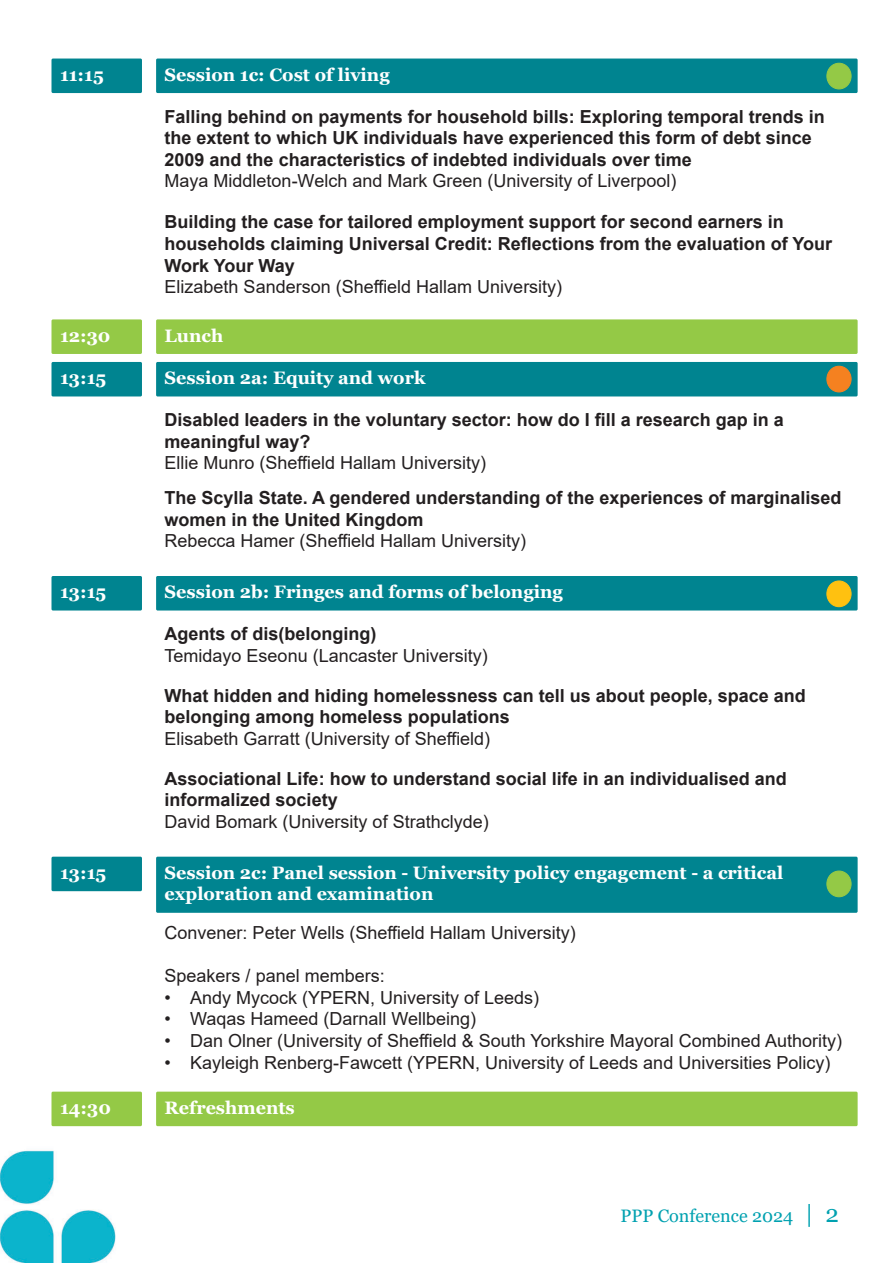
<style>
.page{position:relative;width:893px;height:1263px;background:#fff}
.page>*{position:absolute;margin:0;border:0;box-sizing:border-box;transform-origin:0 0}
.Sub-heading{font:700 18px/21.6px "Arial";color:#231f20}
.Sub-heading-2{font:18px "Arial";color:#231f20}
.Session_heading_time{font:700 18px/21.6px "Georgia";color:#fff}
.Non-session_time{font:700 18px "Georgia";color:#fff}
.t1{font:18px "Georgia";color:#00a1b0}
.s1{font-size:24px}
</style>
<div class="page">
<img style="left:0;top:856px;width:799px;height:407px">
<hr style="left:138px;top:859px;width:3px;height:61px;background:#fff">
<hr style="left:157px;top:859px;width:3px;height:61px;background:#fff">
<hr style="left:138px;top:920px;width:3px;height:161px;background:#fff">
<hr style="left:157px;top:920px;width:3px;height:161px;background:#fff">
<hr style="left:139px;top:1093px;width:20px;height:3px;background:#fff">
<hr style="left:138px;top:1096px;width:3px;height:39px;background:#fff">
<hr style="left:157px;top:1096px;width:3px;height:39px;background:#fff">
<hr style="left:54px;top:1135px;width:85px;height:3px;background:#fff">
<hr style="left:139px;top:1135px;width:20px;height:3px;background:#fff">
<hr style="left:159px;top:1135px;width:698px;height:3px;background:#fff">
<div style="left:51px;top:59px;width:91px;height:34px;background:#008490;border-radius:2px"></div>
<div style="left:156px;top:59px;width:702px;height:34px;background:#008490;border-radius:2px"></div>
<div style="left:51px;top:319px;width:91px;height:35px;background:#94c946;border-radius:2px"></div>
<div style="left:156px;top:319px;width:702px;height:35px;background:#94c946;border-radius:2px"></div>
<div style="left:51px;top:362px;width:91px;height:34px;background:#008490;border-radius:2px"></div>
<div style="left:156px;top:362px;width:702px;height:34px;background:#008490;border-radius:2px"></div>
<div style="left:51px;top:576px;width:91px;height:34px;background:#008490;border-radius:2px"></div>
<div style="left:156px;top:576px;width:702px;height:34px;background:#008490;border-radius:2px"></div>
<div style="left:51px;top:857px;width:91px;height:34px;background:#008490;border-radius:2px"></div>
<div style="left:156px;top:857px;width:702px;height:56px;background:#008490;border-radius:2px"></div>
<div style="left:51px;top:1092px;width:91px;height:34px;background:#94c946;border-radius:2px"></div>
<div style="left:156px;top:1092px;width:702px;height:34px;background:#94c946;border-radius:2px"></div>
<div style="left:827px;top:366px;width:24px;height:26px;background:#f58120;border-radius:50%"></div>
<div style="left:826px;top:366px;width:26px;height:26px;border:1px solid #f58120;border-radius:50%"></div>
<div style="left:827px;top:581px;width:24px;height:26px;background:#ffc110;border-radius:50%"></div>
<div style="left:826px;top:580px;width:26px;height:27px;border:1px solid #ffc110;border-radius:50%"></div>
<div style="left:827px;top:871px;width:24px;height:26px;background:#94c946;border-radius:50%"></div>
<div style="left:826px;top:870px;width:26px;height:27px;border:1px solid #95c945;border-radius:50%"></div>
<div style="left:827px;top:63px;width:24px;height:26px;background:#94c946;border-radius:50%"></div>
<div style="left:826px;top:63px;width:26px;height:26px;border:1px solid #95c945;border-radius:50%"></div>
<p class="Session_heading_time" style="left:60px;top:64px;width:45px">11:15</p>
<p class="Session_heading_time" style="left:165px;top:64px;width:227px">Session 1c: Cost of living</p>
<p class="Sub-heading" style="left:165px;top:106px;width:662px">Falling behind on payments for household bills: Exploring temporal trends in the extent to which UK individuals have experienced this form of debt since<br>2009 and the characteristics of indebted individuals over time</p>
<p class="Sub-heading-2" style="left:165px;top:169px;width:513px">Maya Middleton-Welch and Mark Green (University of Liverpool)</p>
<p class="Sub-heading" style="left:165px;top:211px;width:669px">Building the case for tailored employment support for second earners in households claiming Universal Credit: Reflections from the evaluation of Your<br>Work Your Way</p>
<p class="Sub-heading-2" style="left:165px;top:274px;width:399px">Elizabeth Sanderson (Sheffield Hallam University)</p>
<p class="Non-session_time" style="left:60px;top:324px;width:52px">12:30</p>
<p class="Non-session_time" style="left:165px;top:324px;width:60px">Lunch</p>
<p class="Session_heading_time" style="left:60px;top:367px;width:48px">13:15</p>
<p class="Session_heading_time" style="left:165px;top:367px;width:262px">Session 2a: Equity and work</p>
<p class="Sub-heading" style="left:165px;top:409px;width:621px">Disabled leaders in the voluntary sector: how do I fill a research gap in a meaningful way?</p>
<p class="Sub-heading-2" style="left:165px;top:451px;width:323px">Ellie Munro (Sheffield Hallam University)</p>
<p class="Sub-heading" style="left:165px;top:487px;width:678px">The Scylla State. A gendered understanding of the experiences of marginalised women in the United Kingdom</p>
<p class="Sub-heading-2" style="left:165px;top:528px;width:363px">Rebecca Hamer (Sheffield Hallam University)</p>
<p class="Session_heading_time" style="left:60px;top:581px;width:48px">13:15</p>
<p class="Session_heading_time" style="left:165px;top:581px;width:400px">Session 2b: Fringes and forms of belonging</p>
<p class="Sub-heading" style="left:165px;top:623px;width:214px">Agents of dis(belonging)</p>
<p class="Sub-heading-2" style="left:165px;top:643px;width:325px">Temidayo Eseonu (Lancaster University)</p>
<p class="Sub-heading" style="left:165px;top:685px;width:643px">What hidden and hiding homelessness can tell us about people, space and belonging among homeless populations</p>
<p class="Sub-heading-2" style="left:165px;top:726px;width:327px">Elisabeth Garratt (University of Sheffield)</p>
<p class="Sub-heading" style="left:165px;top:768px;width:624px">Associational Life: how to understand social life in an individualised and informalized society</p>
<p class="Sub-heading-2" style="left:165px;top:809px;width:326px">David Bomark (University of Strathclyde)</p>
<p class="Session_heading_time" style="left:60px;top:862px;width:48px">13:15</p>
<p class="Session_heading_time" style="left:165px;top:862px;width:620px">Session 2c: Panel session - University policy engagement - a critical exploration and examination</p>
<p class="Sub-heading-2" style="left:165px;top:920px;width:413px">Convener: Peter Wells (Sheffield Hallam University)</p>
<p class="Sub-heading-2" style="left:165px;top:963px;width:222px">Speakers / panel members:</p>
<p class="Sub-heading-2" style="left:165px;top:985px;width:376px">• Andy Mycock (YPERN, University of Leeds)</p>
<p class="Sub-heading-2" style="left:165px;top:1007px;width:313px">• Waqas Hameed (Darnall Wellbeing)</p>
<p class="Sub-heading-2" style="left:165px;top:1028px;width:679px">• Dan Olner (University of Sheffield &amp; South Yorkshire Mayoral Combined Authority)</p>
<p class="Sub-heading-2" style="left:165px;top:1050px;width:667px">• Kayleigh Renberg-Fawcett (YPERN, University of Leeds and Universities Policy)</p>
<p class="Non-session_time" style="left:60px;top:1096px;width:52px">14:30</p>
<p class="Non-session_time" style="left:165px;top:1096px;width:132px">Refreshments</p>
<p class="t1" style="left:620px;top:1204px;width:220px">PPP Conference 2024 <span class="s1">| 2</span></p>
</div>
